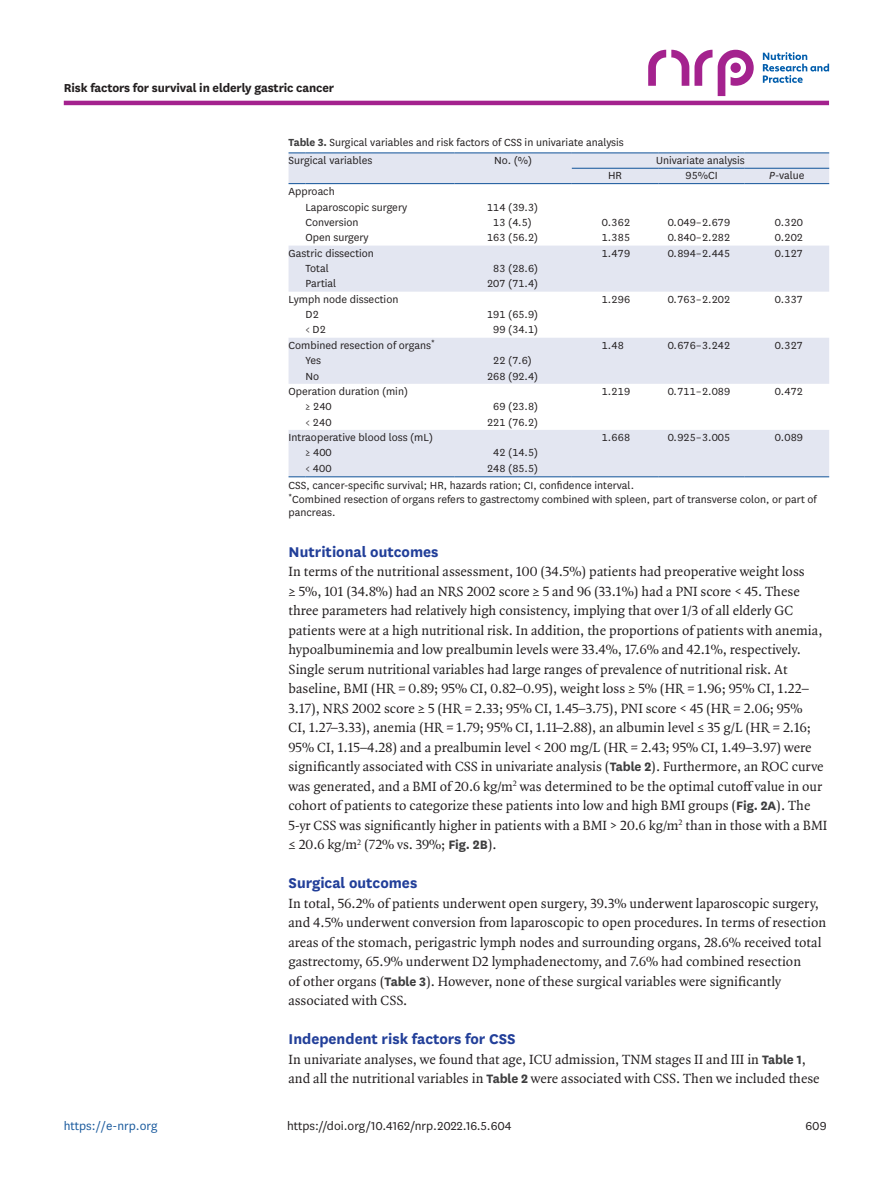
<style>
.page{position:relative;width:893px;height:1191px;background:#fff}
.page>*{position:absolute;margin:0;border:0;box-sizing:border-box;transform-origin:0 0}
.body_title2{font:700 16.5px "National";color:#223f99}
.body_p_first{font:14.25px/19.5px "Quadraat OT";color:#231f20}
.doi_running_footer{font:13.5px "National";color:#231f20}
.alt-title-type{font:700 13.5px "National";letter-spacing:-.01em;color:#231f20}
.t1{font:13.5px "National";color:#1a5a9d}
.tbody_entry{font:12px "National";color:#231f20}
.table-wrap-foot_p{font:12px/13.5px "National";color:#231f20}
.table-wrap-foot_p_fi{font:12px "National";color:#231f20}
.table-wrap_caption{font:12px "National";color:#231f20}
.thead_entry{font:12px "National";color:#231f20}
.s1{font-weight:700;color:#3e3e3f}
.s2{font-style:italic}
.s3{font-family:"National";font-weight:700;color:#3e3e3f}
</style>
<div class="page">
<hr style="left:64px;top:101px;width:765px;height:4px;background:#a4228e">
<svg style="left:718px;top:50px;width:36px;height:46px"></svg>
<svg style="left:648px;top:50px;width:64px;height:36px"></svg>
<svg style="left:763px;top:52px;width:66px;height:31px"></svg>
<svg style="left:289px;top:153px;width:540px;height:323px;fill:#e3e6f1"></svg>
<svg style="left:289px;top:152px;width:16px;height:1px"></svg>
<hr style="left:305px;top:152px;width:149px;height:1px;background:#1a5a9d">
<hr style="left:454px;top:152px;width:118px;height:1px;background:#1a5a9d">
<hr style="left:572px;top:152px;width:86px;height:1px;background:#1a5a9d">
<hr style="left:658px;top:152px;width:87px;height:1px;background:#1a5a9d">
<hr style="left:745px;top:152px;width:84px;height:1px;background:#1a5a9d">
<hr style="left:572px;top:168px;width:86px;height:1px;background:#1a5a9d">
<hr style="left:658px;top:168px;width:87px;height:1px;background:#1a5a9d">
<hr style="left:745px;top:168px;width:84px;height:1px;background:#1a5a9d">
<svg style="left:289px;top:183px;width:16px;height:1px"></svg>
<hr style="left:305px;top:183px;width:149px;height:1px;background:#1a5a9d">
<hr style="left:454px;top:183px;width:118px;height:1px;background:#1a5a9d">
<hr style="left:572px;top:183px;width:86px;height:1px;background:#1a5a9d">
<hr style="left:658px;top:183px;width:87px;height:1px;background:#1a5a9d">
<hr style="left:745px;top:183px;width:84px;height:1px;background:#1a5a9d">
<svg style="left:289px;top:476px;width:16px;height:1px"></svg>
<hr style="left:305px;top:476px;width:149px;height:1px;background:#1a5a9d">
<hr style="left:454px;top:476px;width:118px;height:1px;background:#1a5a9d">
<hr style="left:572px;top:476px;width:86px;height:1px;background:#1a5a9d">
<hr style="left:658px;top:476px;width:87px;height:1px;background:#1a5a9d">
<hr style="left:745px;top:476px;width:84px;height:1px;background:#1a5a9d">
<p class="alt-title-type" style="left:64px;top:78px;width:272px">Risk factors for survival in elderly gastric cancer</p>
<p class="t1" style="left:64px;top:1116px;width:95px">https://e-nrp.org</p>
<p class="table-wrap_caption" style="left:289px;top:135px;width:337px"><span class="s1">Table 3.</span> Surgical variables and risk factors of CSS in univariate analysis</p>
<p class="thead_entry" style="left:289px;top:152px;width:85px">Surgical variables</p>
<p class="thead_entry" style="left:494px;top:152px;width:39px">No. (%)</p>
<p class="thead_entry" style="left:656px;top:152px;width:90px">Univariate analysis</p>
<p class="thead_entry" style="left:608px;top:168px;width:15px">HR</p>
<p class="thead_entry" style="left:685px;top:168px;width:34px">95%CI</p>
<p class="thead_entry" style="left:769px;top:168px;width:37px"><span class="s2">P</span>-value</p>
<p class="tbody_entry" style="left:289px;top:184px;width:48px">Approach</p>
<p class="tbody_entry" style="left:305px;top:199px;width:103px">Laparoscopic surgery</p>
<p class="tbody_entry" style="left:487px;top:199px;width:53px">114 (39.3)</p>
<p class="tbody_entry" style="left:305px;top:214px;width:55px">Conversion</p>
<p class="tbody_entry" style="left:493px;top:214px;width:40px">13 (4.5)</p>
<p class="tbody_entry" style="left:602px;top:214px;width:30px">0.362</p>
<p class="tbody_entry" style="left:667px;top:214px;width:65px">0.049–2.679</p>
<p class="tbody_entry" style="left:774px;top:214px;width:30px">0.320</p>
<p class="tbody_entry" style="left:305px;top:230px;width:65px">Open surgery</p>
<p class="tbody_entry" style="left:487px;top:230px;width:53px">163 (56.2)</p>
<p class="tbody_entry" style="left:602px;top:230px;width:30px">1.385</p>
<p class="tbody_entry" style="left:667px;top:230px;width:65px">0.840–2.282</p>
<p class="tbody_entry" style="left:774px;top:230px;width:30px">0.202</p>
<p class="tbody_entry" style="left:289px;top:245px;width:87px">Gastric dissection</p>
<p class="tbody_entry" style="left:602px;top:245px;width:30px">1.479</p>
<p class="tbody_entry" style="left:667px;top:245px;width:65px">0.894–2.445</p>
<p class="tbody_entry" style="left:774px;top:245px;width:30px">0.127</p>
<p class="tbody_entry" style="left:305px;top:260px;width:25px">Total</p>
<p class="tbody_entry" style="left:493px;top:260px;width:47px">83 (28.6)</p>
<p class="tbody_entry" style="left:305px;top:276px;width:32px">Partial</p>
<p class="tbody_entry" style="left:487px;top:276px;width:53px">207 (71.4)</p>
<p class="tbody_entry" style="left:289px;top:291px;width:111px">Lymph node dissection</p>
<p class="tbody_entry" style="left:602px;top:291px;width:30px">1.296</p>
<p class="tbody_entry" style="left:667px;top:291px;width:65px">0.763–2.202</p>
<p class="tbody_entry" style="left:774px;top:291px;width:30px">0.337</p>
<p class="tbody_entry" style="left:305px;top:307px;width:15px">D2</p>
<p class="tbody_entry" style="left:487px;top:307px;width:53px">191 (65.9)</p>
<p class="tbody_entry" style="left:305px;top:322px;width:23px">&lt; D2</p>
<p class="tbody_entry" style="left:493px;top:322px;width:47px">99 (34.1)</p>
<p class="tbody_entry" style="left:289px;top:337px;width:148px">Combined resection of organs<sup>*</sup></p>
<p class="tbody_entry" style="left:602px;top:337px;width:24px">1.48</p>
<p class="tbody_entry" style="left:667px;top:337px;width:65px">0.676–3.242</p>
<p class="tbody_entry" style="left:774px;top:337px;width:30px">0.327</p>
<p class="tbody_entry" style="left:305px;top:353px;width:17px">Yes</p>
<p class="tbody_entry" style="left:493px;top:353px;width:40px">22 (7.6)</p>
<p class="tbody_entry" style="left:305px;top:368px;width:15px">No</p>
<p class="tbody_entry" style="left:487px;top:368px;width:53px">268 (92.4)</p>
<p class="tbody_entry" style="left:289px;top:383px;width:121px">Operation duration (min)</p>
<p class="tbody_entry" style="left:602px;top:383px;width:30px">1.219</p>
<p class="tbody_entry" style="left:667px;top:383px;width:65px">0.711–2.089</p>
<p class="tbody_entry" style="left:774px;top:383px;width:30px">0.472</p>
<p class="tbody_entry" style="left:305px;top:399px;width:28px">≥ 240</p>
<p class="tbody_entry" style="left:493px;top:399px;width:47px">69 (23.8)</p>
<p class="tbody_entry" style="left:305px;top:414px;width:28px">&lt; 240</p>
<p class="tbody_entry" style="left:487px;top:414px;width:53px">221 (76.2)</p>
<p class="tbody_entry" style="left:289px;top:429px;width:146px">Intraoperative blood loss (mL)</p>
<p class="tbody_entry" style="left:602px;top:429px;width:30px">1.668</p>
<p class="tbody_entry" style="left:667px;top:429px;width:65px">0.925–3.005</p>
<p class="tbody_entry" style="left:774px;top:429px;width:30px">0.089</p>
<p class="tbody_entry" style="left:305px;top:445px;width:28px">≥ 400</p>
<p class="tbody_entry" style="left:493px;top:445px;width:47px">42 (14.5)</p>
<p class="tbody_entry" style="left:305px;top:460px;width:28px">&lt; 400</p>
<p class="tbody_entry" style="left:487px;top:460px;width:53px">248 (85.5)</p>
<p class="table-wrap-foot_p_fi" style="left:289px;top:477px;width:347px">CSS, cancer-specific survival; HR, hazards ration; CI, confidence interval.</p>
<p class="table-wrap-foot_p" style="left:289px;top:492px;width:530px"><sup>*</sup>Combined resection of organs refers to gastrectomy combined with spleen, part of transverse colon, or part of pancreas.</p>
<p class="body_title2" style="left:289px;top:540px;width:151px">Nutritional outcomes</p>
<p class="body_p_first" style="left:289px;top:562px;width:540px">In terms of the nutritional assessment, 100 (34.5%) patients had preoperative weight loss<br>≥ 5%, 101 (34.8%) had an NRS 2002 score ≥ 5 and 96 (33.1%) had a PNI score &lt; 45. These three parameters had relatively high consistency, implying that over 1/3 of all elderly GC patients were at a high nutritional risk. In addition, the proportions of patients with anemia, hypoalbuminemia and low prealbumin levels were 33.4%, 17.6% and 42.1%, respectively.<br>Single serum nutritional variables had large ranges of prevalence of nutritional risk. At baseline, BMI (HR = 0.89; 95% CI, 0.82–0.95), weight loss ≥ 5% (HR = 1.96; 95% CI, 1.22– 3.17), NRS 2002 score ≥ 5 (HR = 2.33; 95% CI, 1.45–3.75), PNI score &lt; 45 (HR = 2.06; 95%<br>CI, 1.27–3.33), anemia (HR = 1.79; 95% CI, 1.11–2.88), an albumin level ≤ 35 g/L (HR = 2.16; 95% CI, 1.15–4.28) and a prealbumin level &lt; 200 mg/L (HR = 2.43; 95% CI, 1.49–3.97) were significantly associated with CSS in univariate analysis (<span class="s3">Table 2</span>). Furthermore, an ROC curve was generated, and a BMI of 20.6 kg/m<sup>2</sup> was determined to be the optimal cutoff value in our cohort of patients to categorize these patients into low and high BMI groups (<span class="s3">Fig. 2A</span>). The 5-yr CSS was significantly higher in patients with a BMI &gt; 20.6 kg/m<sup>2</sup> than in those with a BMI ≤ 20.6 kg/m<sup>2</sup> (72% vs. 39%; <span class="s3">Fig. 2B</span>).</p>
<p class="body_title2" style="left:289px;top:871px;width:130px">Surgical outcomes</p>
<p class="body_p_first" style="left:289px;top:893px;width:539px">In total, 56.2% of patients underwent open surgery, 39.3% underwent laparoscopic surgery, and 4.5% underwent conversion from laparoscopic to open procedures. In terms of resection areas of the stomach, perigastric lymph nodes and surrounding organs, 28.6% received total gastrectomy, 65.9% underwent D2 lymphadenectomy, and 7.6% had combined resection<br>of other organs (<span class="s3">Table 3</span>). However, none of these surgical variables were significantly associated with CSS.</p>
<p class="body_title2" style="left:289px;top:1027px;width:229px">Independent risk factors for CSS</p>
<p class="body_p_first" style="left:289px;top:1049px;width:533px">In univariate analyses, we found that age, ICU admission, TNM stages II and III in <span class="s3">Table 1</span>, and all the nutritional variables in <span class="s3">Table 2</span> were associated with CSS. Then we included these</p>
<p class="doi_running_footer" style="left:287px;top:1116px;width:226px">https://doi.org/10.4162/nrp.2022.16.5.604</p>
<p class="doi_running_footer" style="left:805px;top:1116px;width:23px">609</p>
</div>
